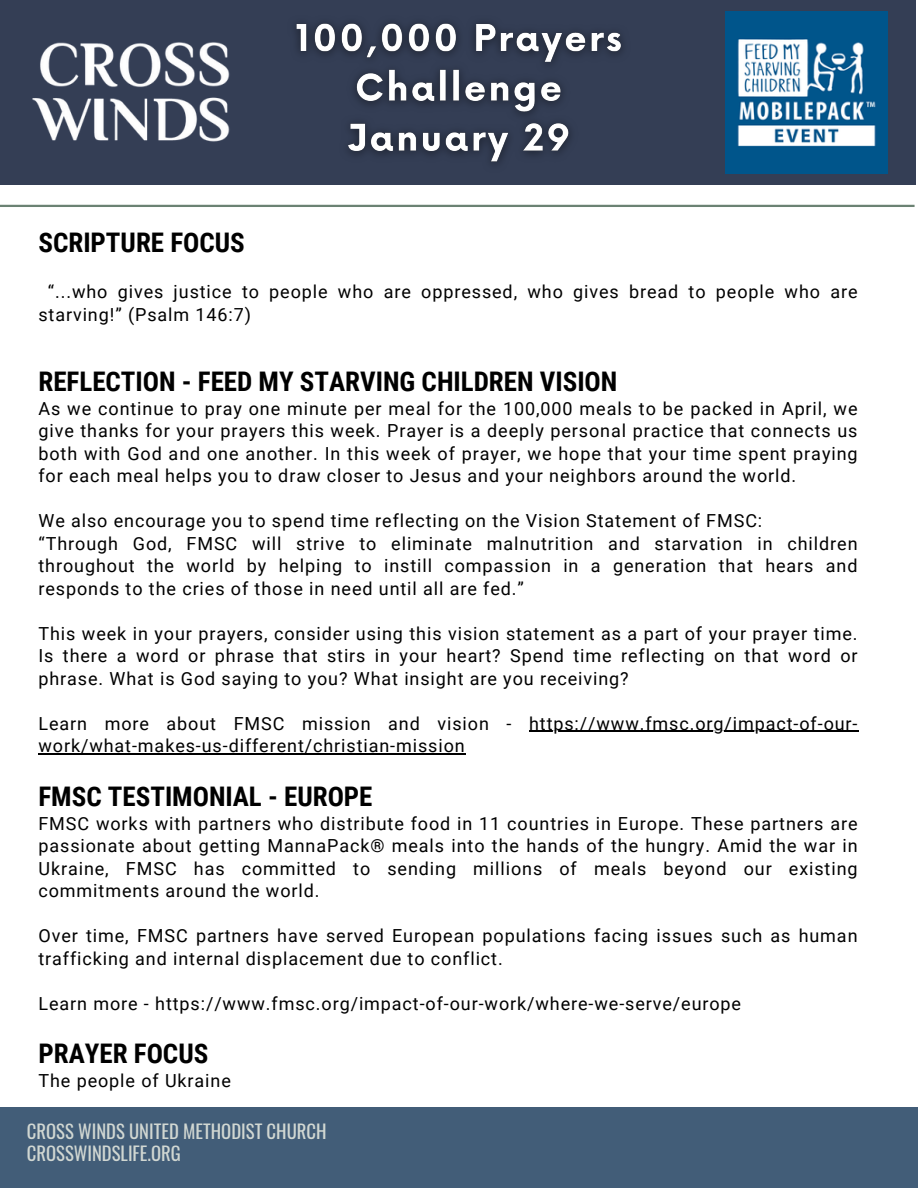
<style>
.page{position:relative;width:918px;height:1188px;background:#fff}
.page>*{position:absolute;margin:0;border:0;box-sizing:border-box;transform-origin:0 0}
.t1{font:700 27px "Roboto Condensed";color:#000}
.t2{font:18.75px/21.3px "Oswald";color:#d1d7d2}
.t3{font:18px/22.5px "Roboto";letter-spacing:.05em;color:#000;text-align:justify}
</style>
<div class="page">
<div style="left:0;top:1107px;width:918px;height:81px;background:#425d78"></div>
<hr style="left:0;top:205px;width:915px;height:2px;background:#6b8273">
<div style="left:0;top:0;width:916px;height:185px;background:#343e55"></div>
<img style="left:725px;top:11px;width:162px;height:162px">
<img style="left:32px;top:42px;width:198px;height:100px">
<img style="left:296px;top:22px;width:327px;height:141px">
<hr style="left:529px;top:731px;width:330px;height:1px;background:#000">
<hr style="left:38px;top:753px;width:428px;height:1px;background:#000">
<p class="t1" style="left:38px;top:227px;width:208px">SCRIPTURE FOCUS</p>
<h2 class="t3" style="left:38px;top:281px;width:821px;text-indent:9px">“...who gives justice to people who are oppressed, who gives bread to people who are starving!” (Psalm 146:7)</h2>
<p class="t1" style="left:38px;top:366px;width:580px">REFLECTION - FEED MY STARVING CHILDREN VISION</p>
<p class="t3" style="left:38px;top:397px;width:821px">As we continue to pray one minute per meal for the 100,000 meals to be packed in April, we give thanks for your prayers this week. Prayer is a deeply personal practice that connects us both with God and one another. In this week of prayer, we hope that your time spent praying for each meal helps you to draw closer to Jesus and your neighbors around the world.</p>
<p class="t3" style="left:38px;top:510px;width:725px">We also encourage you to spend time reflecting on the Vision Statement of FMSC:</p>
<p class="t3" style="left:38px;top:532px;width:821px">“Through God, FMSC will strive to eliminate malnutrition and starvation in children throughout the world by helping to instill compassion in a generation that hears and responds to the cries of those in need until all are fed.”</p>
<p class="t3" style="left:38px;top:622px;width:821px">This week in your prayers, consider using this vision statement as a part of your prayer time.<br>Is there a word or phrase that stirs in your heart? Spend time reflecting on that word or phrase. What is God saying to you? What insight are you receiving?</p>
<h2 class="t3" style="left:38px;top:712px;width:475px">Learn more about FMSC mission and vision -</h2>
<p class="t3" style="left:529px;top:712px;width:330px">https://www.fmsc.org/impact-of-our-</p>
<p class="t3" style="left:38px;top:735px;width:428px">work/what-makes-us-different/christian-mission</p>
<p class="t1" style="left:38px;top:781px;width:336px">FMSC TESTIMONIAL - EUROPE</p>
<p class="t3" style="left:38px;top:812px;width:821px">FMSC works with partners who distribute food in 11 countries in Europe. These partners are passionate about getting MannaPack® meals into the hands of the hungry. Amid the war in Ukraine, FMSC has committed to sending millions of meals beyond our existing commitments around the world.</p>
<h2 class="t3" style="left:38px;top:925px;width:821px">Over time, FMSC partners have served European populations facing issues such as human trafficking and internal displacement due to conflict.</h2>
<p class="t3" style="left:38px;top:992px;width:704px">Learn more - https://www.fmsc.org/impact-of-our-work/where-we-serve/europe</p>
<h3 class="t1" style="left:38px;top:1038px;width:171px">PRAYER FOCUS</h3>
<p class="t3" style="left:38px;top:1070px;width:194px">The people of Ukraine</p>
<h2 class="t2" style="left:27px;top:1120px;width:301px">CROSS WINDS UNITED METHODIST CHURCH<br>CROSSWINDSLIFE.ORG</h2>
</div>
